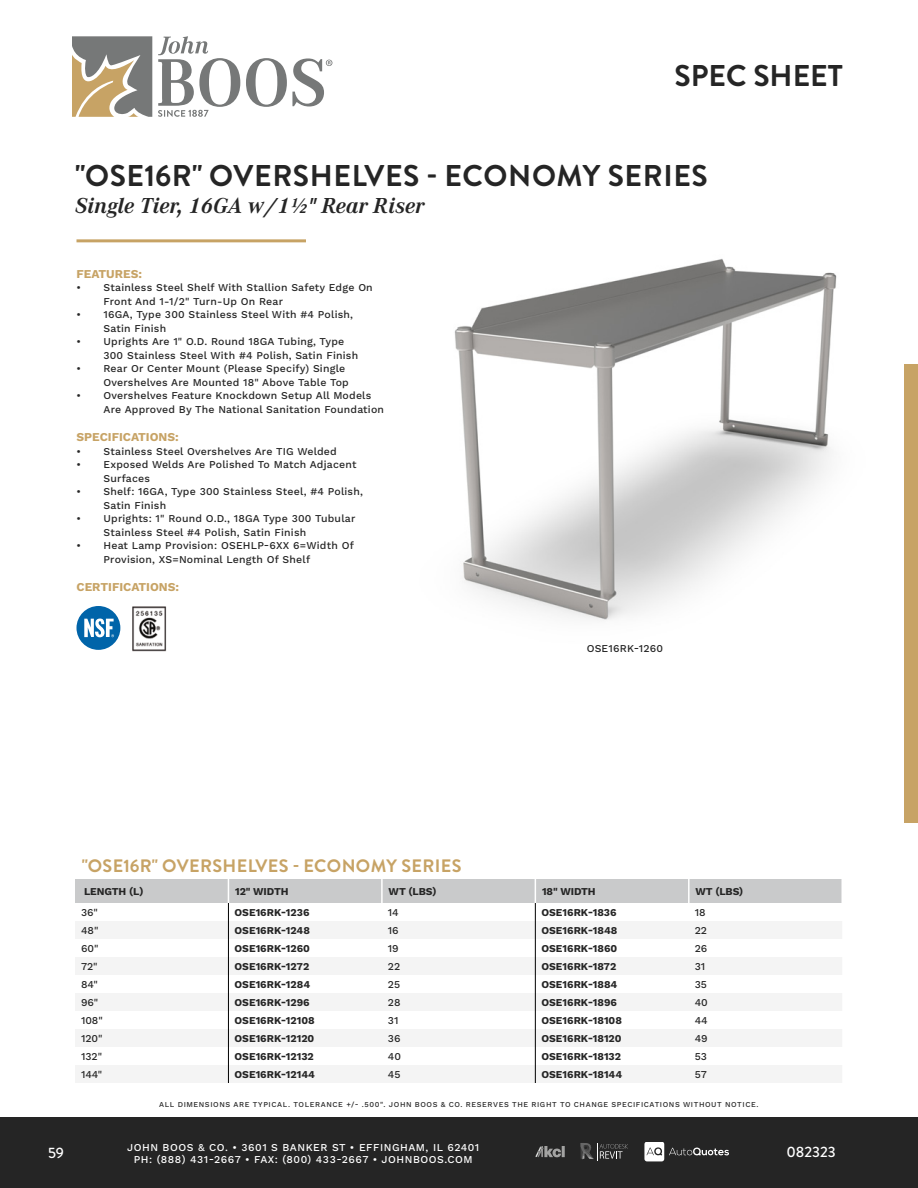
<style>
.page{position:relative;width:918px;height:1188px;background:#fff}
.page>*{position:absolute;margin:0;border:0;box-sizing:border-box;transform-origin:0 0}
.t1{font:700 30px "Brandon Grotesque";letter-spacing:.02em;color:#252525}
.t2{font:700 30px "Brandon Grotesque";color:#252525}
.t3{font:italic 700 22.5px "Corporate A Pro";color:#252525}
.t4{font:700 18px "Brandon Grotesque";letter-spacing:.02em;color:#c7a365}
.t5{font:500 15px "Brandon Grotesque";color:#fff}
.BULLET_POINTS{font:700 12px "Work Sans";color:#c7a365}
.BULLET_POINTS-2{font:500 10.5px/13.5px "Work Sans";letter-spacing:.02em;color:#252525}
.TABLE_ROWS{font:700 10.5px "Work Sans";color:#252525}
.t6{font:500 10.5px/12.6px "Work Sans";letter-spacing:.05em;color:#fff;text-align:center}
.TABLE_ROWS-2{font:500 10.5px "Work Sans";color:#252525}
.t7{font:500 7.5px "Work Sans";letter-spacing:.075em;color:#252525}
</style>
<div class="page">
<div style="left:0;top:1118px;width:918px;height:70px;background:#252525"></div>
<svg style="left:536px;top:1147px;width:29px;height:10px"></svg>
<svg style="left:644px;top:1142px;width:85px;height:19px"></svg>
<svg style="left:580px;top:1143px;width:48px;height:17px"></svg>
<svg style="left:72px;top:36px;width:80px;height:81px;background:#a49a86"></svg>
<svg style="left:158px;top:36px;width:82px;height:81px"></svg>
<svg style="left:246px;top:58px;width:86px;height:49px"></svg>
<div style="left:905px;top:365px;width:13px;height:458px;background:#c7a365"></div>
<img style="left:454px;top:258px;width:383px;height:363px">
<hr style="left:76px;top:239px;width:230px;height:3px;background:#c7a365">
<div style="left:76px;top:606px;width:44px;height:44px;background:#0064a9;border-radius:50%"></div>
<svg style="left:84px;top:619px;width:30px;height:18px"></svg>
<img style="left:132px;top:606px;width:35px;height:45px">
<svg style="left:75px;top:879px;width:767px;height:204px"></svg>
<h1 class="t2" style="left:675px;top:55px;width:170px">SPEC SHEET</h1>
<p class="t1" style="left:75px;top:155px;width:634px">"OSE16R" OVERSHELVES - ECONOMY SERIES</p>
<p class="t3" style="left:75px;top:190px;width:351px">Single Tier, 16GA w/11/2" Rear Riser</p>
<p class="BULLET_POINTS" style="left:76px;top:267px;width:67px">FEATURES:</p>
<p class="BULLET_POINTS-2" style="left:103px;top:282px;width:271px;text-indent:-27px">• Stainless Steel Shelf With Stallion Safety Edge On<br>Front And 1-1/2" Turn-Up On Rear</p>
<p class="BULLET_POINTS-2" style="left:103px;top:309px;width:251px;text-indent:-27px">• 16GA, Type 300 Stainless Steel With #4 Polish,<br>Satin Finish</p>
<p class="BULLET_POINTS-2" style="left:103px;top:336px;width:256px;text-indent:-27px">• Uprights Are 1" O.D. Round 18GA Tubing, Type<br>300 Stainless Steel With #4 Polish, Satin Finish</p>
<p class="BULLET_POINTS-2" style="left:76px;top:363px;width:270px">• Rear Or Center Mount (Please Specify) Single</p>
<p class="BULLET_POINTS-2" style="left:103px;top:376px;width:247px">Overshelves Are Mounted 18" Above Table Top</p>
<p class="BULLET_POINTS-2" style="left:103px;top:390px;width:282px;text-indent:-27px">• Overshelves Feature Knockdown Setup All Models<br>Are Approved By The National Sanitation Foundation</p>
<p class="BULLET_POINTS" style="left:76px;top:430px;width:104px">SPECIFICATIONS:</p>
<p class="BULLET_POINTS-2" style="left:76px;top:445px;width:262px">• Stainless Steel Overshelves Are TIG Welded</p>
<p class="BULLET_POINTS-2" style="left:76px;top:459px;width:282px">• Exposed Welds Are Polished To Match Adjacent</p>
<p class="BULLET_POINTS-2" style="left:103px;top:472px;width:48px">Surfaces</p>
<p class="BULLET_POINTS-2" style="left:103px;top:486px;width:261px;text-indent:-27px">• Shelf: 16GA, Type 300 Stainless Steel, #4 Polish,<br>Satin Finish</p>
<p class="BULLET_POINTS-2" style="left:103px;top:513px;width:253px;text-indent:-27px">• Uprights: 1" Round O.D., 18GA Type 300 Tubular<br>Stainless Steel #4 Polish, Satin Finish</p>
<p class="BULLET_POINTS-2" style="left:76px;top:540px;width:279px">• Heat Lamp Provision: OSEHLP-6XX 6=Width Of</p>
<p class="BULLET_POINTS-2" style="left:103px;top:553px;width:208px">Provision, XS=Nominal Length Of Shelf</p>
<p class="BULLET_POINTS" style="left:76px;top:580px;width:104px">CERTIFICATIONS:</p>
<p class="BULLET_POINTS-2" style="left:587px;top:643px;width:78px">OSE16RK-1260</p>
<p class="t4" style="left:82px;top:853px;width:381px">"OSE16R" OVERSHELVES - ECONOMY SERIES</p>
<p class="TABLE_ROWS" style="left:84px;top:885px;width:61px">LENGTH (L)</p>
<p class="TABLE_ROWS" style="left:235px;top:885px;width:55px">12" WIDTH</p>
<p class="TABLE_ROWS" style="left:389px;top:885px;width:49px">WT (LBS)</p>
<p class="TABLE_ROWS" style="left:542px;top:885px;width:55px">18" WIDTH</p>
<p class="TABLE_ROWS" style="left:696px;top:885px;width:49px">WT (LBS)</p>
<p class="TABLE_ROWS-2" style="left:81px;top:906px;width:18px">36"</p>
<p class="TABLE_ROWS" style="left:235px;top:906px;width:76px">OSE16RK-1236</p>
<p class="TABLE_ROWS-2" style="left:388px;top:906px;width:12px">14</p>
<p class="TABLE_ROWS" style="left:542px;top:906px;width:77px">OSE16RK-1836</p>
<p class="TABLE_ROWS-2" style="left:695px;top:906px;width:12px">18</p>
<p class="TABLE_ROWS-2" style="left:81px;top:924px;width:19px">48"</p>
<p class="TABLE_ROWS" style="left:235px;top:924px;width:77px">OSE16RK-1248</p>
<p class="TABLE_ROWS-2" style="left:388px;top:924px;width:12px">16</p>
<p class="TABLE_ROWS" style="left:542px;top:924px;width:77px">OSE16RK-1848</p>
<p class="TABLE_ROWS-2" style="left:695px;top:924px;width:14px">22</p>
<p class="TABLE_ROWS-2" style="left:81px;top:942px;width:19px">60"</p>
<p class="TABLE_ROWS" style="left:235px;top:942px;width:77px">OSE16RK-1260</p>
<p class="TABLE_ROWS-2" style="left:388px;top:942px;width:12px">19</p>
<p class="TABLE_ROWS" style="left:542px;top:942px;width:77px">OSE16RK-1860</p>
<p class="TABLE_ROWS-2" style="left:695px;top:942px;width:14px">26</p>
<p class="TABLE_ROWS-2" style="left:81px;top:960px;width:18px">72"</p>
<p class="TABLE_ROWS" style="left:235px;top:960px;width:76px">OSE16RK-1272</p>
<p class="TABLE_ROWS-2" style="left:388px;top:960px;width:14px">22</p>
<p class="TABLE_ROWS" style="left:542px;top:960px;width:76px">OSE16RK-1872</p>
<p class="TABLE_ROWS-2" style="left:695px;top:960px;width:12px">31</p>
<p class="TABLE_ROWS-2" style="left:81px;top:978px;width:18px">84"</p>
<p class="TABLE_ROWS" style="left:235px;top:978px;width:77px">OSE16RK-1284</p>
<p class="TABLE_ROWS-2" style="left:388px;top:978px;width:14px">25</p>
<p class="TABLE_ROWS" style="left:542px;top:978px;width:77px">OSE16RK-1884</p>
<p class="TABLE_ROWS-2" style="left:695px;top:978px;width:14px">35</p>
<p class="TABLE_ROWS-2" style="left:81px;top:996px;width:19px">96"</p>
<p class="TABLE_ROWS" style="left:235px;top:996px;width:77px">OSE16RK-1296</p>
<p class="TABLE_ROWS-2" style="left:388px;top:996px;width:14px">28</p>
<p class="TABLE_ROWS" style="left:542px;top:996px;width:77px">OSE16RK-1896</p>
<p class="TABLE_ROWS-2" style="left:695px;top:996px;width:15px">40</p>
<p class="TABLE_ROWS-2" style="left:81px;top:1014px;width:23px">108"</p>
<p class="TABLE_ROWS" style="left:235px;top:1014px;width:82px">OSE16RK-12108</p>
<p class="TABLE_ROWS-2" style="left:388px;top:1014px;width:12px">31</p>
<p class="TABLE_ROWS" style="left:542px;top:1014px;width:82px">OSE16RK-18108</p>
<p class="TABLE_ROWS-2" style="left:695px;top:1014px;width:15px">44</p>
<p class="TABLE_ROWS-2" style="left:81px;top:1032px;width:23px">120"</p>
<p class="TABLE_ROWS" style="left:235px;top:1032px;width:81px">OSE16RK-12120</p>
<p class="TABLE_ROWS-2" style="left:388px;top:1032px;width:14px">36</p>
<p class="TABLE_ROWS" style="left:542px;top:1032px;width:82px">OSE16RK-18120</p>
<p class="TABLE_ROWS-2" style="left:695px;top:1032px;width:15px">49</p>
<p class="TABLE_ROWS-2" style="left:81px;top:1050px;width:23px">132"</p>
<p class="TABLE_ROWS" style="left:235px;top:1050px;width:81px">OSE16RK-12132</p>
<p class="TABLE_ROWS-2" style="left:388px;top:1050px;width:15px">40</p>
<p class="TABLE_ROWS" style="left:542px;top:1050px;width:81px">OSE16RK-18132</p>
<p class="TABLE_ROWS-2" style="left:695px;top:1050px;width:14px">53</p>
<p class="TABLE_ROWS-2" style="left:81px;top:1068px;width:23px">144"</p>
<p class="TABLE_ROWS" style="left:235px;top:1068px;width:82px">OSE16RK-12144</p>
<p class="TABLE_ROWS-2" style="left:388px;top:1068px;width:14px">45</p>
<p class="TABLE_ROWS" style="left:542px;top:1068px;width:82px">OSE16RK-18144</p>
<p class="TABLE_ROWS-2" style="left:695px;top:1068px;width:14px">57</p>
<p class="t7" style="left:159px;top:1100px;width:601px">ALL DIMENSIONS ARE TYPICAL. TOLERANCE +/- .500". JOHN BOOS &amp; CO. RESERVES THE RIGHT TO CHANGE SPECIFICATIONS WITHOUT NOTICE.</p>
<h3 class="t5" style="left:48px;top:1143px;width:18px">59</h3>
<p class="t6" style="left:127px;top:1141px;width:354px">JOHN BOOS &amp; CO. • 3601 S BANKER ST • EFFINGHAM, IL 62401<br>PH: (888) 431-2667 • FAX: (800) 433-2667 • JOHNBOOS.COM</p>
<p class="t5" style="left:786px;top:1142px;width:51px">082323</p>
</div>
